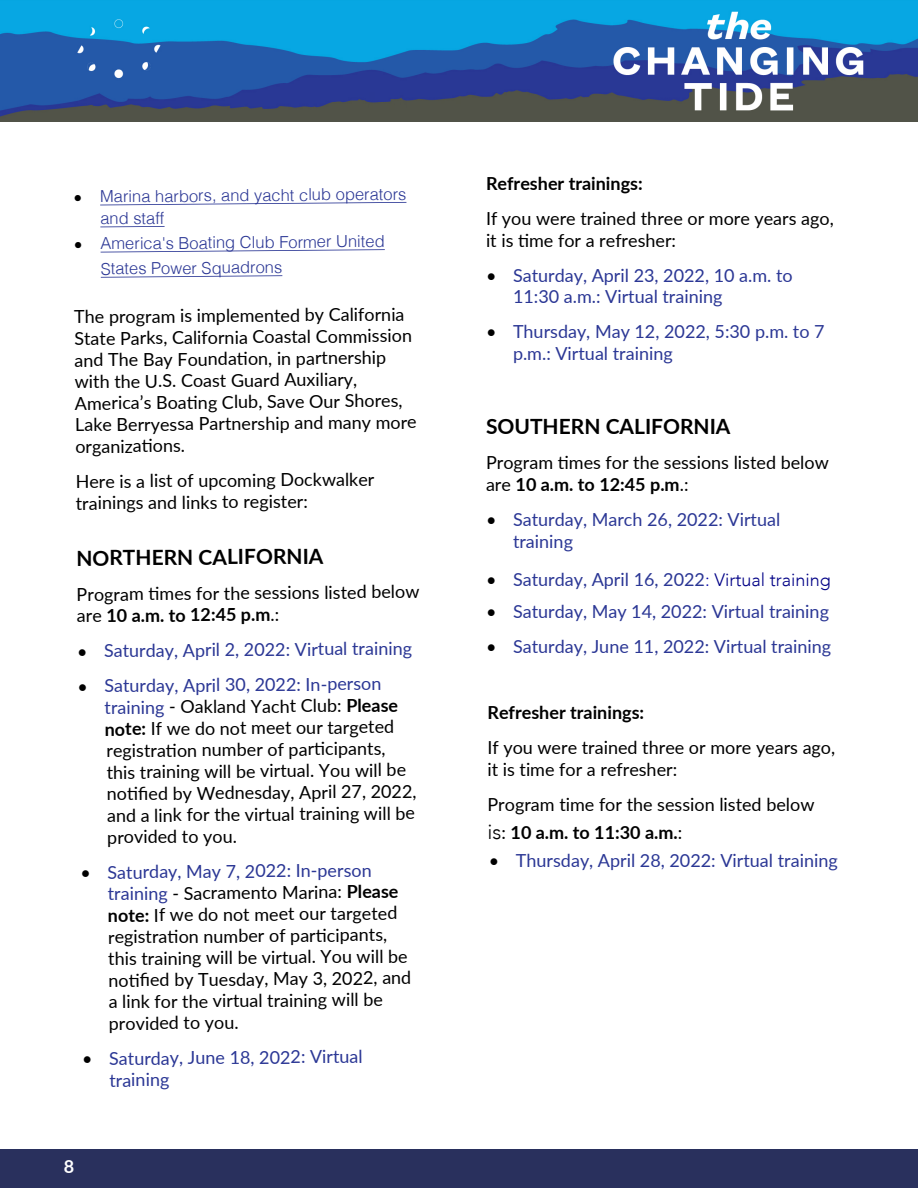
<style>
.page{position:relative;width:918px;height:1188px;background:#fff}
.page>*{position:absolute;margin:0;border:0;box-sizing:border-box;transform-origin:0 0}
.t1{font:700 21px "Lato";color:#000}
.t2{font:18px/21.8px "Lato";letter-spacing:-.01em;color:#000}
.t3{font:18px/21.6px "Lato";color:#2b3795}
.t4{font:700 18px "Lato";color:#000}
.t5{font:700 18px "Lato";color:#fff}
.t6{font:300 16.5px/23px "Helvetica";color:#2b3795}
.s1{font-family:"Lato";font-weight:400;color:#000}
.s2{font-weight:700}
.s3{color:#2b3795}
.s4{color:#000}
.s5{font-family:"Avenir";font-weight:300;color:#0001a8}
.s6{font-family:"Avenir";font-weight:300;color:#000186}
.s7{font-family:"Avenir";font-weight:300;font-size:21px}
</style>
<div class="page">
<img style="left:0;top:0;width:918px;height:122px">
<svg style="left:100px;top:202px;width:306px;height:3px"></svg>
<svg style="left:100px;top:226px;width:65px;height:1px"></svg>
<svg style="left:101px;top:249px;width:284px;height:4px"></svg>
<svg style="left:101px;top:275px;width:181px;height:3px"></svg>
<div style="left:0;top:1149px;width:918px;height:39px;background:#29305d"></div>
<p class="t6" style="left:100px;top:182px;width:308px;text-indent:-27px"><span class="s1">•</span> Marina harbors, and yacht club operators and staff</p>
<p class="t6" style="left:101px;top:228px;width:286px;line-height:25.5px;text-indent:-27px"><span class="s1">•</span> America's Boating Club Former United<br>States Power Squadrons</p>
<p class="t2" style="left:74px;top:304px;width:344px">The program is implemented by California State Parks, California Coastal Commission and The Bay Foundation, in partnership with the U.S. Coast Guard Auxiliary, America’s Boating Club, Save Our Shores, Lake Berryessa Partnership and many more organizations.</p>
<p class="t2" style="left:76px;top:469px;width:300px">Here is a list of upcoming Dockwalker trainings and links to register:</p>
<h2 class="t1" style="left:76px;top:544px;width:249px;rotate:-1deg">NORTHERN CALIFORNIA</h2>
<p class="t2" style="left:77px;top:581px;width:345px;line-height:22.2px">Program times for the sessions listed below are <span class="s2">10 a.m. to 12:45 p.m</span>.:</p>
<p class="t3" style="left:104px;top:638px;width:310px">Saturday, April 2, 2022: Virtual training</p>
<p class="t2" style="left:105px;top:673px;width:314px;text-indent:-27px">• <span class="s3">Saturday, April 30, 2022: In-person training</span> - Oakland Yacht Club: <span class="s2">Please note:</span> If we do not meet our targeted registration number of participants, this training will be virtual. You will be notified by Wednesday, April 27, 2022, and a link for the virtual training will be provided to you.</p>
<p class="t2" style="left:108px;top:859px;width:305px;text-indent:-27px">• <span class="s3">Saturday, May 7, 2022: In-person training</span> - Sacramento Marina: <span class="s2">Please note:</span> If we do not meet our targeted registration number of participants, this training will be virtual. You will be notified by Tuesday, May 3, 2022, and a link for the virtual training will be provided to you.</p>
<p class="t3" style="left:109px;top:1045px;width:255px;line-height:22.5px;text-indent:-27px"><span class="s4">•</span> Saturday, June 18, 2022: Virtual training</p>
<p class="t2" style="left:77px;top:639px;width:12px">•</p>
<p class="t5" style="left:64px;top:1153px;width:12px">8</p>
<p class="t4" style="left:486px;top:170px;width:158px">Refresher trainings:</p>
<p class="t2" style="left:486px;top:207px;width:349px">If you were trained three or more years ago, it is time for a refresher:</p>
<p class="t3" style="left:513px;top:264px;width:281px;text-indent:-27px"><span class="s4">•</span> Saturday, April 23, 2022, 10 a.m. to<br>11:30 a.m.: Virtual training</p>
<p class="t3" style="left:513px;top:320px;width:313px;text-indent:-27px"><span class="s4">•</span> Thursday, May 12, 2022, 5:30 p.m. to 7 p.m.: Virtual training</p>
<h2 class="t1" style="left:486px;top:411px;width:246px">SOUTHERN CALIFORNIA</h2>
<p class="t2" style="left:486px;top:451px;width:344px">Program times for the sessions listed below are <span class="s2">10 a.m. to 12:45 p.m</span>.:</p>
<p class="t3" style="left:513px;top:508px;width:269px;text-indent:-27px"><span class="s4">•</span> Saturday, March 26, 2022: Virtual training</p>
<p class="t3" style="left:486px;top:568px;width:346px"><span class="s4">•</span> Saturday, April 16, 2022<span class="s5">:</span> <span class="s6">Virtual training</span></p>
<p class="t3" style="left:486px;top:600px;width:345px"><span class="s4">•</span> Saturday, May 14, 2022: Virtual training</p>
<p class="t3" style="left:486px;top:635px;width:347px"><span class="s4">•</span> Saturday, June 11, 2022: Virtual training</p>
<p class="t4" style="left:487px;top:699px;width:158px">Refresher trainings:</p>
<p class="t2" style="left:487px;top:736px;width:349px">If you were trained three or more years ago, it is time for a refresher:</p>
<p class="t2" style="left:487px;top:789px;width:329px;line-height:28px">Program time for the session listed below <span class="s7">is</span>: <span class="s2">10 a.m. to 11:30 a.m.</span>:</p>
<p class="t3" style="left:489px;top:849px;width:350px"><span class="s4">•</span> Thursday, April 28, 2022: Virtual training</p>
</div>
